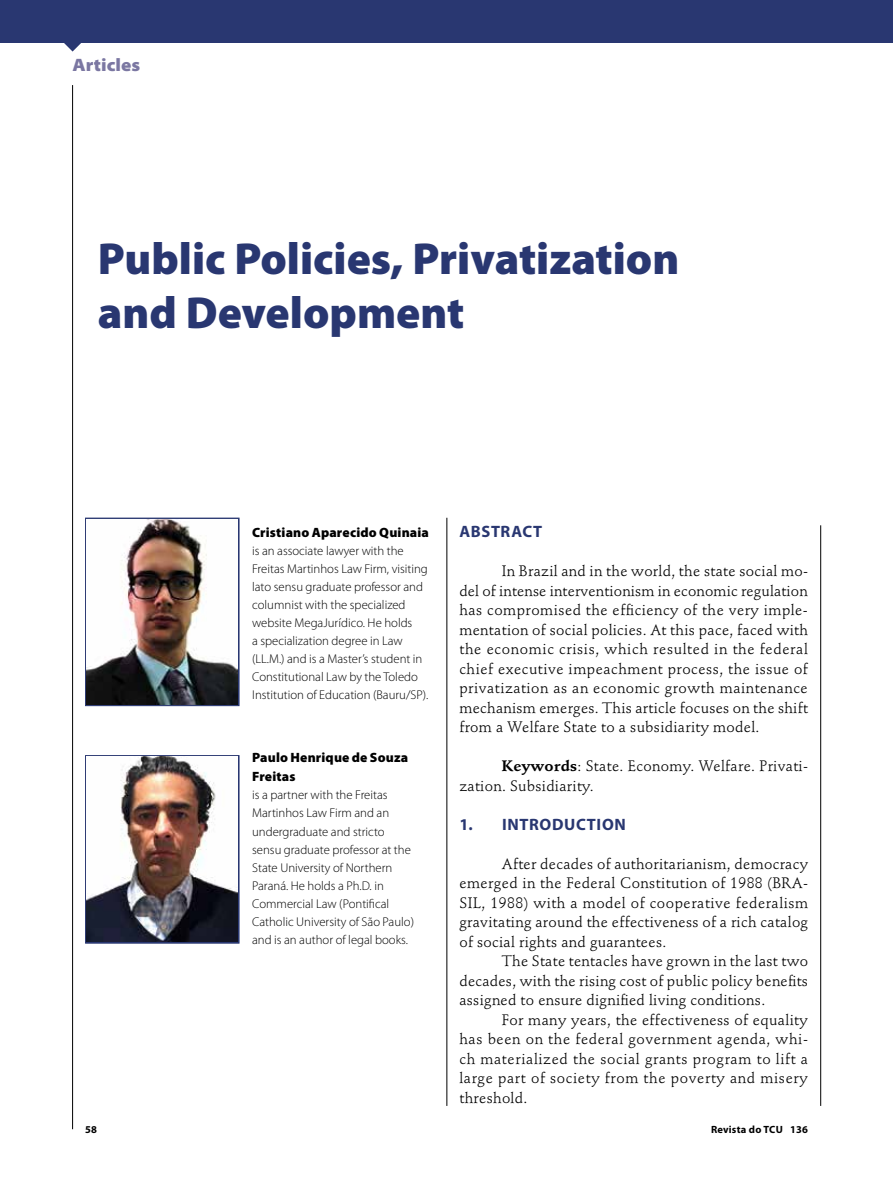
<style>
.page{position:relative;width:893px;height:1191px;background:#fff}
.page>*{position:absolute;margin:0;border:0;box-sizing:border-box;transform-origin:0 0}
.t1{font:900 45px/54px "Myriad Pro";color:#293771}
.t2{font:900 semi-expanded 18px "Myriad Pro";color:#7b77a2}
.t3{font:700 16.5px "Myriad Pro";letter-spacing:.04em;color:#293771}
.t4{font:15px/19.5px "Stempel Schneidler Std";letter-spacing:.02em;color:#000;text-align:justify}
.t5{font:900 13.5px/19.5px "Myriad Pro";letter-spacing:.01em;color:#000}
.t6{font:300 12.75px/18px "Myriad Pro";color:#000}
.t7{font:700 10.5px "Myriad Pro";letter-spacing:.02em;color:#000}
.s1{font-weight:700}
</style>
<div class="page">
<svg style="left:64px;top:43px;width:17px;height:9px"></svg>
<div style="left:0;top:0;width:893px;height:43px;background:#293771"></div>
<hr style="left:72px;top:85px;width:1px;height:1044px;background:#000">
<hr style="left:820px;top:525px;width:1px;height:581px;background:#000">
<hr style="left:446px;top:518px;width:1px;height:588px;background:#000">
<svg style="left:85px;top:518px;width:154px;height:188px"></svg>
<img style="left:87px;top:519px;width:151px;height:185px">
<svg style="left:85px;top:755px;width:154px;height:188px"></svg>
<img style="left:87px;top:757px;width:151px;height:184px">
<p class="t2" style="left:73px;top:54px;width:69px">Articles</p>
<h1 class="t1" style="left:98px;top:232px;width:583px">Public Policies, Privatization and Development</h1>
<p class="t5" style="left:252px;top:523px;width:178px">Cristiano Aparecido Quinaia</p>
<p class="t6" style="left:252px;top:542px;width:178px">is an associate lawyer with the Freitas Martinhos Law Firm, visiting lato sensu graduate professor and columnist with the specialized website MegaJurídico. He holds<br>a specialization degree in Law (LL.M.) and is a Master’s student in Constitutional Law by the Toledo Institution of Education (Bauru/SP).</p>
<p class="t5" style="left:252px;top:748px;width:158px">Paulo Henrique de Souza<br>Freitas</p>
<p class="t6" style="left:252px;top:786px;width:163px">is a partner with the Freitas<br>Martinhos Law Firm and an undergraduate and stricto sensu graduate professor at the<br>State University of Northern<br>Paraná. He holds a Ph.D. in<br>Commercial Law (Pontifical<br>Catholic University of São Paulo) and is an author of legal books.</p>
<p class="t3" style="left:460px;top:522px;width:84px">ABSTRACT</p>
<p class="t4" style="left:459px;top:561px;width:350px;text-indent:43px">In Brazil and in the world, the state social mo&shy;del of intense interventionism in economic regulation has compromised the efficiency of the very imple&shy;mentation of social policies. At this pace, faced with the economic crisis, which resulted in the federal chief executive impeachment process, the issue of privatization as an economic growth maintenance mechanism emerges. This article focuses on the shift from a Welfare State to a subsidiarity model.</p>
<p class="t4" style="left:459px;top:756px;width:350px;text-indent:43px"><span class="s1">Keywords</span>: State. Economy. Welfare. Privati&shy;zation. Subsidiarity.</p>
<p class="t3" style="left:460px;top:815px;width:168px">1. INTRODUCTION</p>
<p class="t4" style="left:459px;top:854px;width:350px;text-indent:43px">After decades of authoritarianism, democracy emerged in the Federal Constitution of 1988 (BRA-SIL, 1988) with a model of cooperative federalism gravitating around the effectiveness of a rich catalog of social rights and guarantees.</p>
<p class="t4" style="left:459px;top:951px;width:350px;text-indent:43px">The State tentacles have grown in the last two decades, with the rising cost of public policy benefits assigned to ensure dignified living conditions.</p>
<p class="t4" style="left:459px;top:1010px;width:350px;text-indent:43px">For many years, the effectiveness of equality has been on the federal government agenda, whi&shy;ch materialized the social grants program to lift a large part of society from the poverty and misery threshold.</p>
<p class="t7" style="left:85px;top:1123px;width:13px">58</p>
<p class="t7" style="left:711px;top:1123px;width:98px">Revista do TCU 136</p>
</div>
